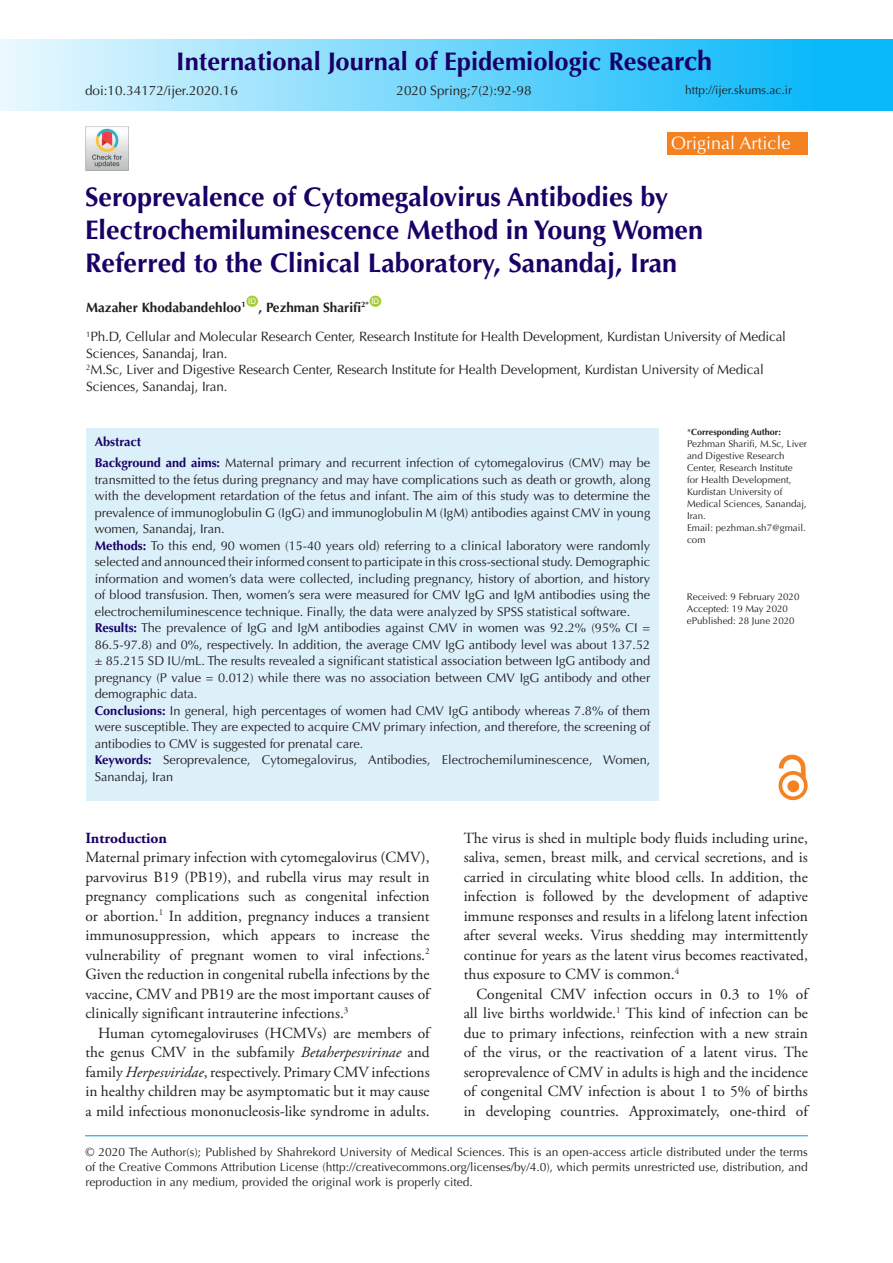
<style>
.page{position:relative;width:893px;height:1263px;background:#fff}
.page>*{position:absolute;margin:0;border:0;box-sizing:border-box;transform-origin:0 0}
.t1{font:700 27px/33px "Optima LT Std";color:#190066}
.t2{font:700 25.5px "Optima LT Std";color:#190066}
.t3{font:18px "Optima LT Std";color:#fff}
.t4{font:15.45px/19.5px "Adobe Garamond Pro";color:#231f20;text-align:justify}
.t5{font:700 15.45px "Adobe Garamond Pro";color:#190066}
.t6{font:13.5px/16.5px "Optima LT Std";letter-spacing:-.01em;color:#231f20}
.t7{font:700 13.5px "Optima LT Std";color:#231f20}
.t8{font:12.75px/16.5px "Optima LT Std";color:#231f20;text-align:justify}
.t9{font:700 12.75px "Optima LT Std";color:#190066}
.t10{font:12px/15px "Optima LT Std";color:#231f20;text-align:justify}
.t11{font:9.75px/12px "Optima LT Std";color:#231f20}
.t12{font:700 9px "Optima LT Std";color:#231f20}
.t13{font:7.8px "Arial";color:#fff}
.s1{font-size:27px}
.s2{font-weight:700;color:#190166}
.s3{font-weight:400}
.s4{font-style:italic}
</style>
<div class="page">
<div style="left:0;top:39px;width:893px;height:72px;background:linear-gradient(to right,#e9f8fe,#00b4f9)"></div>
<hr style="left:85px;top:1135px;width:723px;height:1px;background:#0099e5">
<div style="left:246px;top:296px;width:12px;height:11px;background:#a6ce39;border-radius:50%"></div>
<div style="left:369px;top:296px;width:12px;height:11px;background:#a6ce39;border-radius:50%"></div>
<div style="left:668px;top:132px;width:140px;height:23px;background:#f58220"></div>
<div style="left:86px;top:428px;width:573px;height:373px;background:#dcf0fa"></div>
<div style="left:788px;top:781px;width:11px;height:11px;background:#f58220;border-radius:50%"></div>
<div style="left:788px;top:781px;width:11px;height:11px;border:1px solid #f58220;border-radius:50%"></div>
<div style="left:778px;top:771px;width:30px;height:29px;border:4px solid #f58220;border-radius:50%"></div>
<svg style="left:779px;top:755px;width:26px;height:24px"></svg>
<img style="left:85px;top:127px;width:43px;height:43px">
<p class="t2" style="left:176px;top:47px;width:537px">International Journal of Epidemiologic Re<span class="s1">search</span></p>
<p class="t6" style="left:85px;top:82px;width:154px">doi:10.34172/ijer.2020.16</p>
<p class="t6" style="left:396px;top:82px;width:137px">2020 Spring;7(2):92-98</p>
<p class="t10" style="left:685px;top:82px;width:109px">http://ijer.skums.ac.ir</p>
<p class="t3" style="left:671px;top:132px;width:121px">Original Article</p>
<p class="t1" style="left:85px;top:181px;width:619px">Seroprevalence of Cytomegalovirus Antibodies by<br>Electrochemiluminescence Method in Young Women<br>Referred to the Clinical Laboratory, Sanandaj, Iran</p>
<p class="t7" style="left:86px;top:299px;width:161px">Mazaher Khodabandehloo<sup>1</sup></p>
<p class="t13" style="left:371px;top:296px;width:9px">ID</p>
<p class="t6" style="left:86px;top:328px;width:701px"><sup>1</sup>Ph.D, Cellular and Molecular Research Center, Research Institute for Health Development, Kurdistan University of Medical<br>Sciences, Sanandaj, Iran.</p>
<p class="t6" style="left:86px;top:361px;width:679px"><sup>2</sup>M.Sc, Liver and Digestive Research Center, Research Institute for Health Development, Kurdistan University of Medical<br>Sciences, Sanandaj, Iran.</p>
<p class="t13" style="left:248px;top:296px;width:9px">ID</p>
<p class="t7" style="left:258px;top:299px;width:112px">, Pezhman Sharifi<sup>2*</sup></p>
<p class="t9" style="left:95px;top:434px;width:48px">Abstract</p>
<p class="t8" style="left:95px;top:455px;width:557px"><span class="s2">Background and aims:</span> Maternal primary and recurrent infection of cytomegalovirus (CMV) may be transmitted to the fetus during pregnancy and may have complications such as death or growth, along with the development retardation of the fetus and infant. The aim of this study was to determine the prevalence of immunoglobulin G (IgG) and immunoglobulin M (IgM) antibodies against CMV in young women, Sanandaj, Iran.</p>
<p class="t8" style="left:95px;top:537px;width:557px"><span class="s2">Methods:</span> To this end, 90 women (15-40 years old) referring to a clinical laboratory were randomly selected and announced their informed consent to participate in this cross-sectional study. Demographic information and women’s data were collected, including pregnancy, history of abortion, and history of blood transfusion. Then, women’s sera were measured for CMV IgG and IgM antibodies using the electrochemiluminescence technique. Finally, the data were analyzed by SPSS statistical software.</p>
<p class="t8" style="left:95px;top:620px;width:557px"><span class="s2">Results:</span> The prevalence of IgG and IgM antibodies against CMV in women was 92.2% (95% CI = 86.5-97.8) and 0%, respectively. In addition, the average CMV IgG antibody level was about 137.52 ± 85.215 SD IU/mL. The results revealed a significant statistical association between IgG antibody and pregnancy (P value = 0.012) while there was no association between CMV IgG antibody and other demographic data.</p>
<p class="t8" style="left:95px;top:702px;width:557px"><span class="s2">Conclusions:</span> In general, high percentages of women had CMV IgG antibody whereas 7.8% of them were susceptible. They are expected to acquire CMV primary infection, and therefore, the screening of antibodies to CMV is suggested for prenatal care.</p>
<p class="t8" style="left:95px;top:752px;width:557px"><span class="s2">Keywords:</span> Seroprevalence, Cytomegalovirus, Antibodies, Electrochemiluminescence, Women,<br>Sanandaj, Iran</p>
<p class="t12" style="left:687px;top:427px;width:95px"><span class="s3">*</span>Corresponding Author:</p>
<p class="t11" style="left:687px;top:438px;width:122px">Pezhman Sharifi, M.Sc, Liver and Digestive Research<br>Center, Research Institute<br>for Health Development,<br>Kurdistan University of<br>Medical Sciences, Sanandaj,<br>Iran.</p>
<p class="t11" style="left:687px;top:522px;width:120px">Email: pezhman.sh7@gmail. com</p>
<p class="t11" style="left:687px;top:590px;width:114px">Received: 9 February 2020</p>
<p class="t11" style="left:687px;top:602px;width:103px">Accepted: 19 May 2020</p>
<p class="t11" style="left:687px;top:614px;width:109px">ePublished: 28 June 2020</p>
<p class="t5" style="left:85px;top:829px;width:83px">Introduction</p>
<p class="t4" style="left:85px;top:848px;width:346px">Maternal primary infection with cytomegalovirus (CMV), parvovirus B19 (PB19), and rubella virus may result in pregnancy complications such as congenital infection or abortion.<sup>1</sup> In addition, pregnancy induces a transient immunosuppression, which appears to increase the vulnerability of pregnant women to viral infections.<sup>2<br></sup>Given the reduction in congenital rubella infections by the vaccine, CMV and PB19 are the most important causes of clinically significant intrauterine infections.<sup>3</sup></p>
<p class="t4" style="left:85px;top:1023px;width:346px;text-indent:13px">Human cytomegaloviruses (HCMVs) are members of the genus CMV in the subfamily <span class="s4">Betaherpesvirinae</span> and family <span class="s4">Herpesviridae</span>, respectively. Primary CMV infections in healthy children may be asymptomatic but it may cause a mild infectious mononucleosis-like syndrome in adults.</p>
<p class="t4" style="left:464px;top:828px;width:346px">The virus is shed in multiple body fluids including urine, saliva, semen, breast milk, and cervical secretions, and is carried in circulating white blood cells. In addition, the infection is followed by the development of adaptive immune responses and results in a lifelong latent infection after several weeks. Virus shedding may intermittently continue for years as the latent virus becomes reactivated, thus exposure to CMV is common.<sup>4</sup></p>
<p class="t4" style="left:464px;top:984px;width:346px;text-indent:13px">Congenital CMV infection occurs in 0.3 to 1% of all live births worldwide.<sup>1</sup> This kind of infection can be due to primary infections, reinfection with a new strain of the virus, or the reactivation of a latent virus. The seroprevalence of CMV in adults is high and the incidence of congenital CMV infection is about 1 to 5% of births in developing countries. Approximately, one-third of</p>
<p class="t10" style="left:85px;top:1144px;width:724px">© 2020 The Author(s); Published by Shahrekord University of Medical Sciences. This is an open-access article distributed under the terms of the Creative Commons Attribution License (http://creativecommons.org/licenses/by/4.0), which permits unrestricted use, distribution, and reproduction in any medium, provided the original work is properly cited.</p>
</div>
